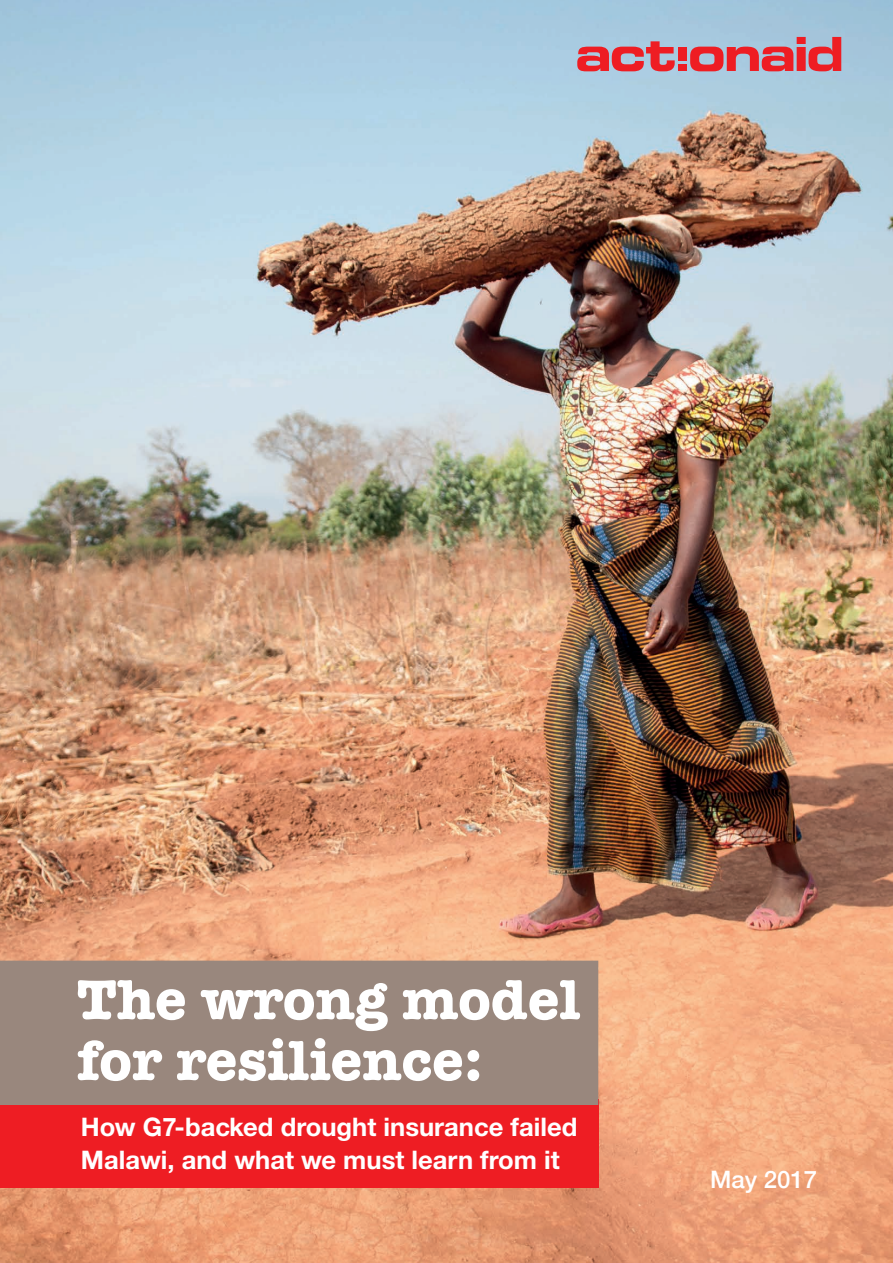
<style>
.page{position:relative;width:893px;height:1263px;background:#fff}
.page>*{position:absolute;margin:0;border:0;box-sizing:border-box;transform-origin:0 0}
.t1{font:700 58.05px/60.9px "American Typewriter";color:#fff}
.t2{font:700 25.65px/33.2px "Helvetica Neue CE";color:#fff}
.t3{font:500 24px "Helvetica Neue";color:#fff}
</style>
<div class="page">
<img style="left:0;top:0;width:893px;height:1263px">
<svg style="left:577px;top:41px;width:98px;height:30px;background:#ce6a77"></svg>
<svg style="left:690px;top:37px;width:151px;height:34px;background:#cb6f7d"></svg>
<div style="left:678px;top:47px;width:9px;height:14px;background:#ee1d23"></div>
<div style="left:678px;top:64px;width:9px;height:7px;background:#ee1d23"></div>
<div style="left:0;top:1099px;width:598px;height:88px;background:#ee1d23"></div>
<div style="left:0;top:961px;width:598px;height:143px;background:#99877d"></div>
<div style="left:0;top:961px;width:598px;height:144px;border:1px solid #99877d"></div>
<h1 class="t1" style="left:77px;top:969px;width:505px">The wrong model for resilience:</h1>
<p class="t2" style="left:81px;top:1110px;width:498px">How G7-backed drought insurance failed<br>Malawi, and what we must learn from it</p>
<p class="t3" style="left:710px;top:1164px;width:109px">May 2017</p>
</div>
